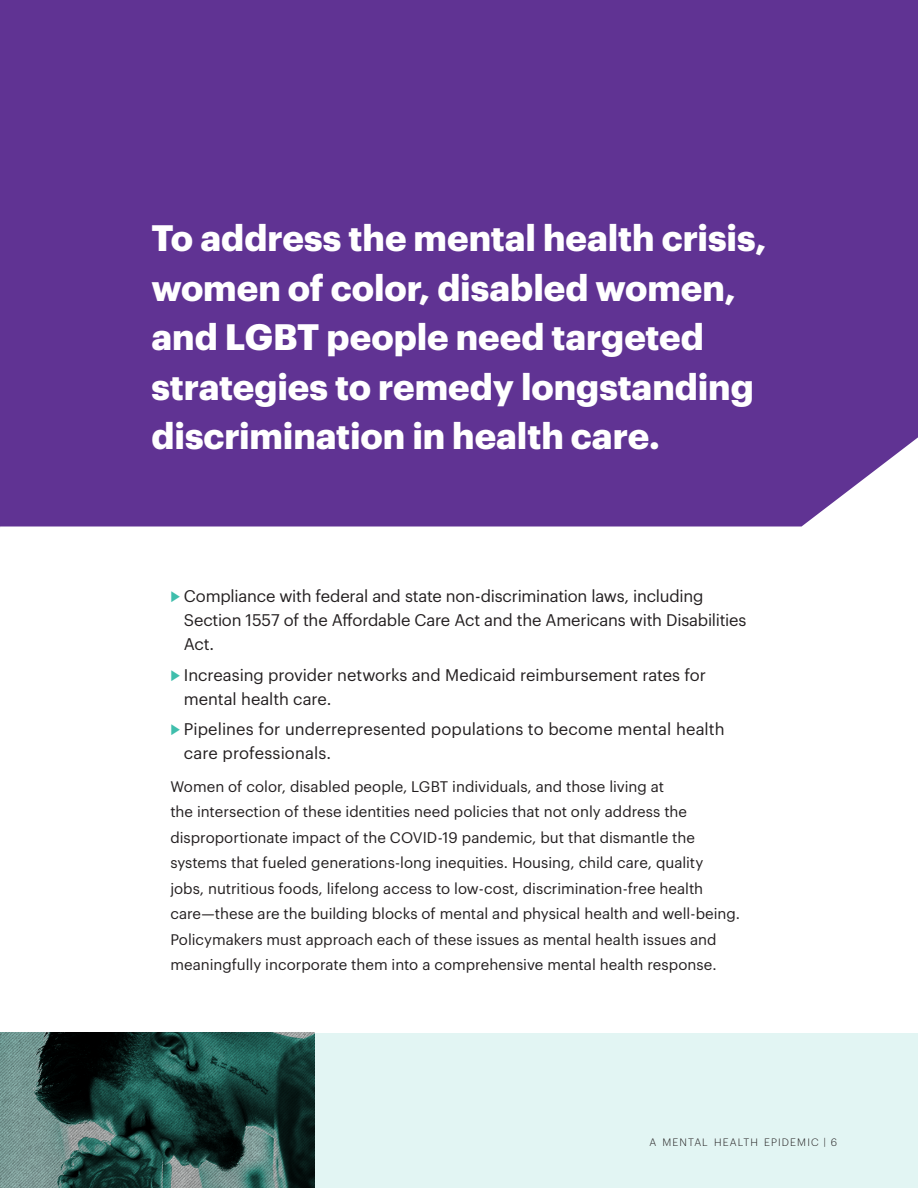
<style>
.page{position:relative;width:918px;height:1188px;background:#fff}
.page>*{position:absolute;margin:0;border:0;box-sizing:border-box;transform-origin:0 0}
.BODY{font:700 36px/49.5px "Graphik";color:#fff}
.t1{font:16.5px/24px "Graphik";letter-spacing:-.01em;color:#231f20}
.t2{font:16.5px/24px "Graphik";letter-spacing:.01em;color:#231f20}
.BODY-2{font:15px/25.5px "Graphik";color:#231f20}
.t3{font:300 10.5px "Graphik";letter-spacing:.105em;color:#231f20}
</style>
<div class="page">
<div style="left:0;top:1033px;width:918px;height:155px;background:#e2f5f3"></div>
<img style="left:0;top:1032px;width:315px;height:156px">
<div style="left:0;top:0;width:918px;height:527px;background:#603393"></div>
<p class="BODY" style="left:151px;top:210px;width:617px">To address the mental health crisis, women of color, disabled women, and LGBT people need targeted strategies to remedy longstanding discrimination in health care.</p>
<p class="t1" style="left:184px;top:583px;width:564px">Compliance with federal and state non-discrimination laws, including<br>Section 1557 of the Affordable Care Act and the Americans with Disabilities<br>Act.</p>
<p class="t1" style="left:184px;top:661px;width:524px">Increasing provider networks and Medicaid reimbursement rates for mental health care.</p>
<p class="t2" style="left:184px;top:716px;width:542px">Pipelines for underrepresented populations to become mental health care professionals.</p>
<p class="BODY-2" style="left:170px;top:772px;width:571px">Women of color, disabled people, LGBT individuals, and those living at<br>the intersection of these identities need policies that not only address the disproportionate impact of the COVID-19 pandemic, but that dismantle the systems that fueled generations-long inequities. Housing, child care, quality jobs, nutritious foods, lifelong access to low-cost, discrimination-free health care—these are the building blocks of mental and physical health and well-being.<br>Policymakers must approach each of these issues as mental health issues and meaningfully incorporate them into a comprehensive mental health response.</p>
<p class="t3" style="left:649px;top:1135px;width:189px">A MENTAL HEALTH EPIDEMIC | 6</p>
</div>
